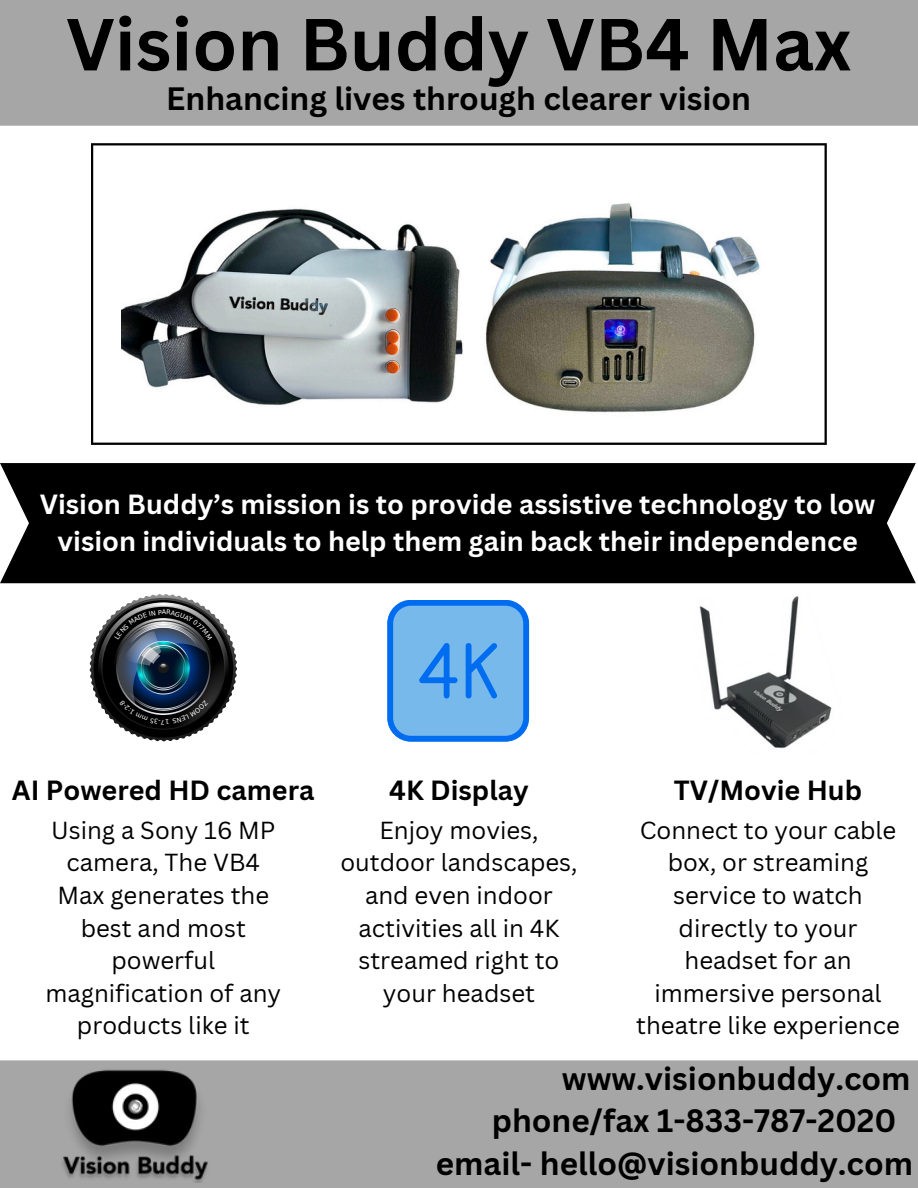
<style>
.page{position:relative;width:918px;height:1188px;background:#fff}
.page>*{position:absolute;margin:0;border:0;box-sizing:border-box;transform-origin:0 0}
.t1{font:700 72px "Canva Sans";color:#000}
.t2{font:700 31.5px "Canva Sans";color:#000}
.t3{font:700 27px/37.2px "Canva Sans";color:#fff;text-align:center}
.t4{font:700 27px "Canva Sans";color:#000}
.t5{font:24px/32.7px "Canva Sans";color:#000;text-align:center}
</style>
<div class="page">
<svg style="left:387px;top:600px;width:142px;height:142px;background:#61aaec"></svg>
<img style="left:699px;top:596px;width:133px;height:153px">
<div style="left:0;top:0;width:918px;height:125px;background:#a6a6a6"></div>
<div style="left:0;top:1060px;width:918px;height:128px;background:#a6a6a6"></div>
<img style="left:3px;top:1060px;width:265px;height:122px">
<div style="left:0;top:463px;width:916px;height:120px;background:#000"></div>
<img style="left:92px;top:143px;width:734px;height:302px">
<svg style="left:90px;top:594px;width:147px;height:147px"></svg>
<p class="t1" style="left:66px;top:-6px;width:787px">Vision Buddy VB4 Max</p>
<p class="t2" style="left:166px;top:76px;width:586px">Enhancing lives through clearer vision</p>
<p class="t3" style="left:40px;top:485px;width:837px">Vision Buddy’s mission is to provide assistive technology to low vision individuals to help them gain back their independence</p>
<p class="t4" style="left:12px;top:771px;width:304px">AI Powered HD camera</p>
<h3 class="t5" style="left:45px;top:813px;width:237px">Using a Sony 16 MP camera, The VB4<br>Max generates the best and most powerful magnification of any products like it</h3>
<p class="t4" style="left:389px;top:771px;width:141px">4K Display</p>
<p class="t5" style="left:340px;top:813px;width:239px">Enjoy movies, outdoor landscapes, and even indoor activities all in 4K streamed right to your headset</p>
<h3 class="t4" style="left:674px;top:771px;width:190px">TV/Movie Hub</h3>
<p class="t5" style="left:636px;top:813px;width:265px">Connect to your cable box, or streaming service to watch directly to your headset for an immersive personal theatre like experience</p>
<p class="t2" style="left:562px;top:1056px;width:350px">www.visionbuddy.com</p>
<h3 class="t2" style="left:492px;top:1099px;width:406px">phone/fax 1-833-787-2020</h3>
<h3 class="t2" style="left:436px;top:1141px;width:479px">email- hello@visionbuddy.com</h3>
</div>
